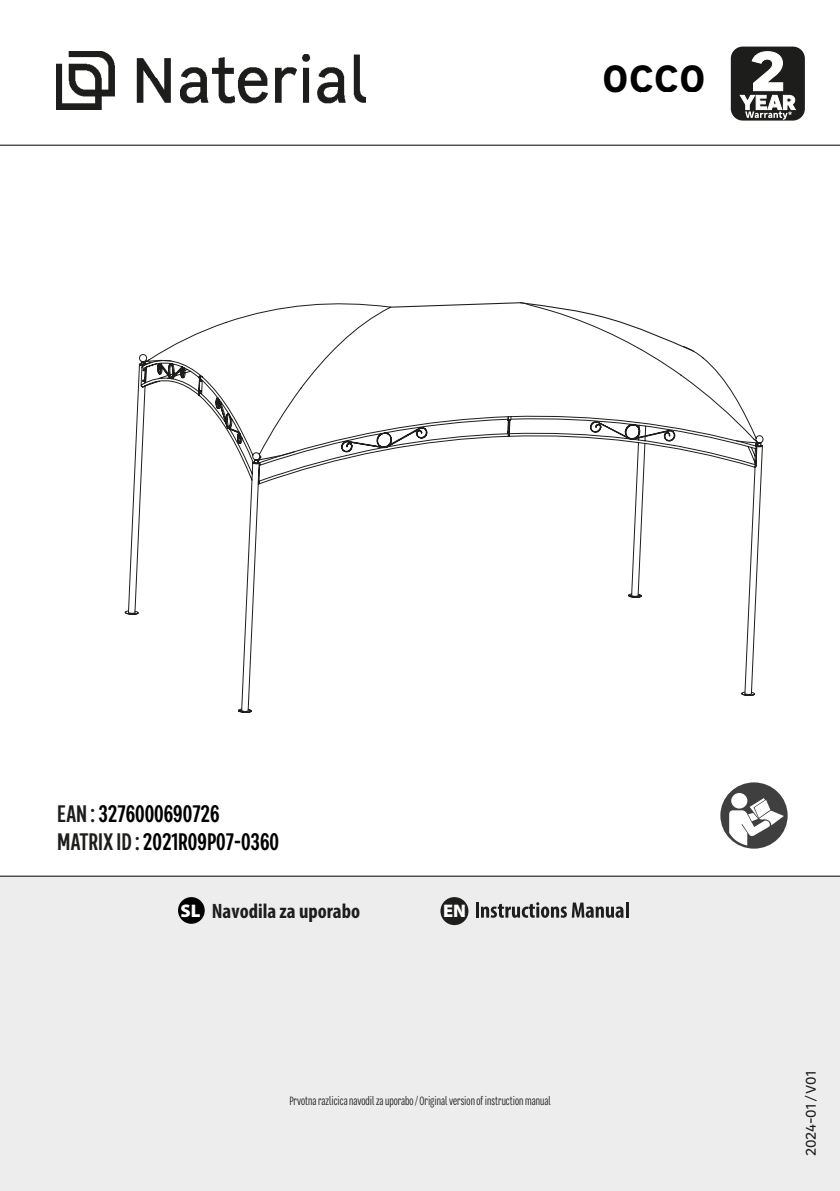
<style>
.page{position:relative;width:840px;height:1191px;background:#fff}
.page>*{position:absolute;margin:0;border:0;box-sizing:border-box;transform-origin:0 0}
.t1{font:700 38px "Leroy Merlin Sans";color:#000}
.t2{font:700 24px/28.4px "Leroy Merlin Sans Condensed";color:#000}
.t3{font:700 condensed 20.8px "Myriad Pro";color:#1d1d1b}
.t4{font:900 18.2px "Myriad Pro";color:#fff}
.t5{font:14px "Leroy Merlin Sans";letter-spacing:-.005em;color:#1d1d1b}
.t6{font:12px "Leroy Merlin Sans Condensed";color:#1d1d1b}
.s1{color:#1d1d1b}
.s2{font-weight:900;font-stretch:normal;font-size:18.2px;color:#fff}
</style>
<div class="page">
<hr style="left:0;top:145px;width:839px;height:1px;background:#000">
<img style="left:56px;top:51px;width:309px;height:58px">
<div style="left:0;top:875px;width:839px;height:316px;background:#ededed"></div>
<hr style="left:475px;top:902px;width:3px;height:15px;background:#1e1e1c">
<svg style="left:480px;top:902px;width:143px;height:15px;background:#959594"></svg>
<hr style="left:625px;top:902px;width:3px;height:15px;background:#1e1e1c">
<div style="left:440px;top:897px;width:28px;height:28px;background:#1e1e1c;border-radius:50%"></div>
<div style="left:178px;top:897px;width:27px;height:26px;background:#000;border-radius:50%"></div>
<div style="left:730px;top:47px;width:74px;height:74px;background:#1d1d1b;border-radius:12px"></div>
<svg style="left:739px;top:51px;width:56px;height:69px"></svg>
<svg style="left:124px;top:360px;width:639px;height:353px"></svg>
<svg style="left:142px;top:360px;width:154px;height:101px"></svg>
<svg style="left:734px;top:440px;width:24px;height:4px"></svg>
<svg style="left:389px;top:302px;width:305px;height:51px"></svg>
<svg style="left:506px;top:412px;width:5px;height:25px"></svg>
<svg style="left:718px;top:781px;width:70px;height:69px"></svg>
<div style="left:720px;top:782px;width:67px;height:66px;background:#3f3f40;border-radius:50%"></div>
<svg style="left:730px;top:793px;width:17px;height:15px"></svg>
<svg style="left:728px;top:798px;width:55px;height:47px"></svg>
<h1 class="t1" style="left:602px;top:46px;width:104px">OCCO</h1>
<h2 class="t2" style="left:57px;top:798px;width:223px"><span class="s1">EAN :</span> 3276000690726<br><span class="s1">MATRIX ID :</span> 2021R09P07-0360</h2>
<h3 class="t3" style="left:180px;top:898px;width:181px"><span class="s2">SL</span> Navodila za uporabo</h3>
<h3 class="t4" style="left:443px;top:898px;width:24px">EN</h3>
<p class="t6" style="left:289px;top:1093px;width:263px">Prvotna razlicica navodil za uporabo / Original version of instruction manual</p>
<p class="t5" style="left:799px;top:1156px;width:87px;rotate:-90deg">2024-01 / V01</p>
</div>
